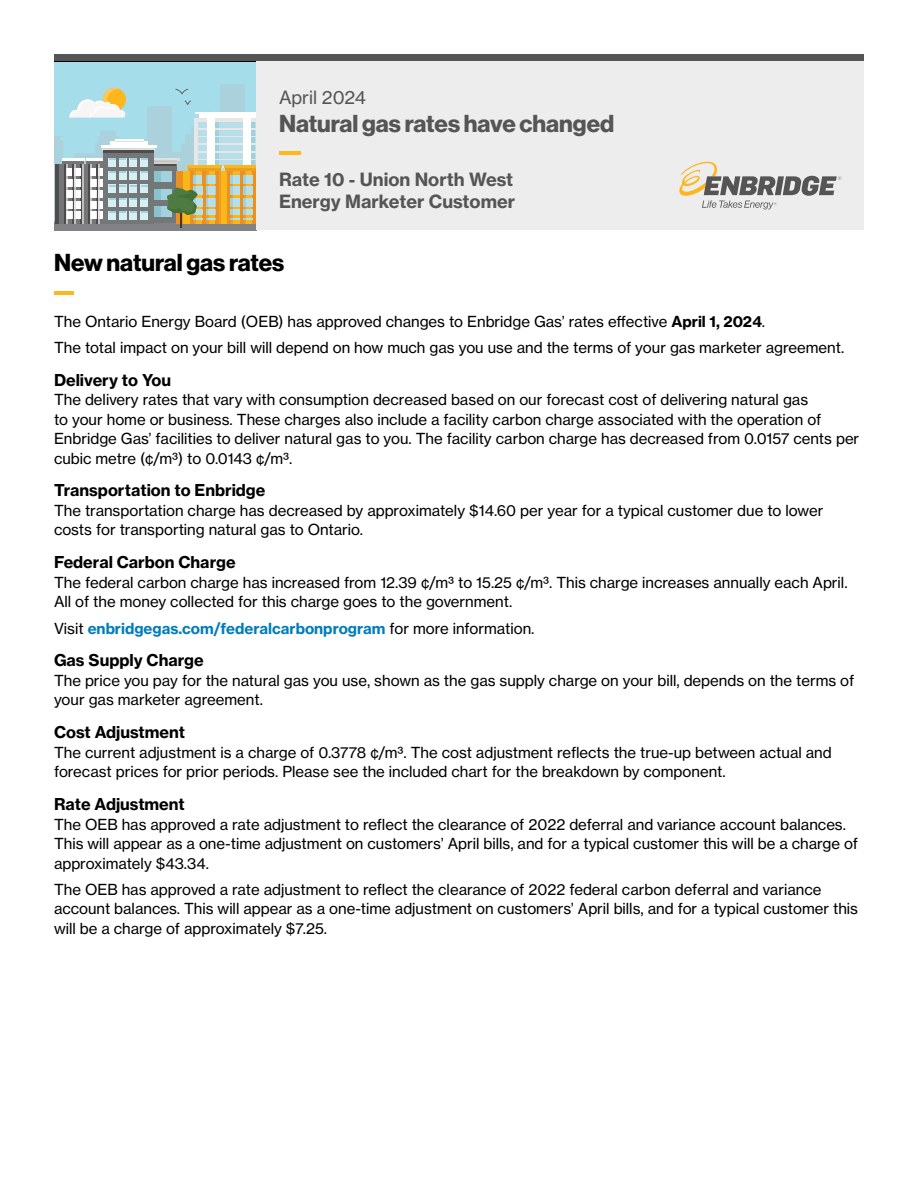
<style>
.page{position:relative;width:918px;height:1188px;background:#fff}
.page>*{position:absolute;margin:0;border:0;box-sizing:border-box;transform-origin:0 0}
.t1{font:24px "N Haas Grotesk DS Std 75 Bd";color:#555}
.t2{font:24px "N Haas Grotesk DS Std 75 Bd";color:#000}
.t3{font:18px/21.6px "N Haas Grotesk TX Std 75 Bd";color:#555}
.Date{font:18px "N Haas Grotesk TX Std 55 Rg";color:#555}
.Heading{font:16.2px "N Haas Grotesk TX Std 75 Bd";color:#000}
.Body{font:15px/19.5px "N Haas Grotesk TX Std 55 Rg";color:#000}
.Body-2{font:15px "N Haas Grotesk TX Std 75 Bd";color:#007dba}
.s1{font-family:"N Haas Grotesk TX Std 75 Bd"}
.s2{font-family:"N Haas Grotesk TX Std 55 Rg";color:#000}
</style>
<div class="page">
<div style="left:54px;top:54px;width:810px;height:8px;background:#555"></div>
<div style="left:54px;top:62px;width:202px;height:168px;background:#a5ddea"></div>
<div style="left:54px;top:219px;width:202px;height:11px;background:#808285"></div>
<svg style="left:54px;top:84px;width:202px;height:143px"></svg>
<div style="left:256px;top:62px;width:608px;height:168px;background:#ededed"></div>
<hr style="left:279px;top:152px;width:22px;height:3px;background:#ffb81c">
<svg style="left:679px;top:162px;width:162px;height:47px"></svg>
<hr style="left:54px;top:292px;width:19px;height:3px;background:#ffb81c">
<p class="Date" style="left:279px;top:86px;width:89px">April 2024</p>
<p class="t1" style="left:279px;top:110px;width:337px">Natural gas rates have changed</p>
<p class="t3" style="left:279px;top:169px;width:238px">Rate 10 - Union North West<br>Energy Marketer Customer</p>
<p class="t2" style="left:54px;top:249px;width:232px">New natural gas rates</p>
<p class="Body" style="left:54px;top:311px;width:713px">The Ontario Energy Board (OEB) has approved changes to Enbridge Gas’ rates effective <span class="s1">April 1, 2024</span>.</p>
<p class="Body" style="left:54px;top:338px;width:792px">The total impact on your bill will depend on how much gas you use and the terms of your gas marketer agreement.</p>
<p class="Heading" style="left:54px;top:369px;width:119px">Delivery to You</p>
<p class="Body" style="left:54px;top:390px;width:807px">The delivery rates that vary with consumption decreased based on our forecast cost of delivering natural gas<br>to your home or business. These charges also include a facility carbon charge associated with the operation of Enbridge Gas’ facilities to deliver natural gas to you. The facility carbon charge has decreased from 0.0157 cents per cubic metre (¢/m³) to 0.0143 ¢/m³.</p>
<p class="Heading" style="left:54px;top:480px;width:213px">Transportation to Enbridge</p>
<p class="Body" style="left:54px;top:501px;width:771px">The transportation charge has decreased by approximately $14.60 per year for a typical customer due to lower costs for transporting natural gas to Ontario.</p>
<p class="Heading" style="left:54px;top:552px;width:183px">Federal Carbon Charge</p>
<p class="Body" style="left:54px;top:573px;width:795px">The federal carbon charge has increased from 12.39 ¢/m³ to 15.25 ¢/m³. This charge increases annually each April.<br>All of the money collected for this charge goes to the government.</p>
<p class="Body-2" style="left:54px;top:619px;width:482px"><span class="s2">Visit</span> enbridgegas.com/federalcarbonprogram <span class="s2">for more information.</span></p>
<p class="Heading" style="left:54px;top:650px;width:151px">Gas Supply Charge</p>
<p class="Body" style="left:54px;top:671px;width:802px">The price you pay for the natural gas you use, shown as the gas supply charge on your bill, depends on the terms of your gas marketer agreement.</p>
<p class="Heading" style="left:54px;top:722px;width:132px">Cost Adjustment</p>
<p class="Body" style="left:54px;top:743px;width:779px">The current adjustment is a charge of 0.3778 ¢/m³. The cost adjustment reflects the true-up between actual and forecast prices for prior periods. Please see the included chart for the breakdown by component.</p>
<p class="Heading" style="left:54px;top:794px;width:132px">Rate Adjustment</p>
<p class="Body" style="left:54px;top:814px;width:806px">The OEB has approved a rate adjustment to reflect the clearance of 2022 deferral and variance account balances.<br>This will appear as a one-time adjustment on customers’ April bills, and for a typical customer this will be a charge of approximately $43.34.</p>
<p class="Body" style="left:54px;top:880px;width:806px">The OEB has approved a rate adjustment to reflect the clearance of 2022 federal carbon deferral and variance account balances. This will appear as a one-time adjustment on customers’ April bills, and for a typical customer this will be a charge of approximately $7.25.</p>
</div>
